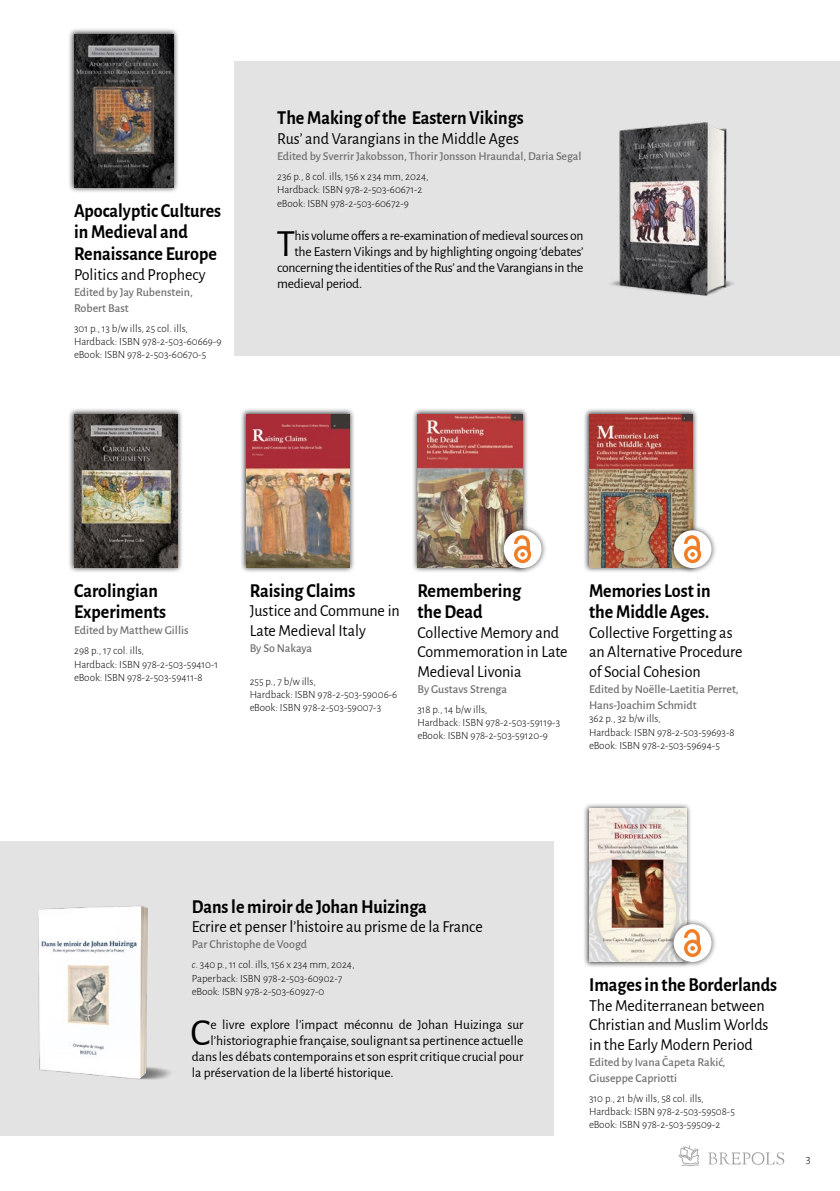
<style>
.page{position:relative;width:840px;height:1191px;background:#fff}
.page>*{position:absolute;margin:0;border:0;box-sizing:border-box;transform-origin:0 0}
.t1{font:38.6px "Alegreya Sans";color:#000}
.t2{font:700 19.8px/21.6px "Alegreya Sans";color:#000;scale:.91 1}
.t3{font:16.8px/19.2px "Alegreya Sans";color:#000;scale:.95 1}
.t4{font:13.6px "Alegreya Sans";letter-spacing:-.01em;color:#000}
.t5{font:500 12px/16px "Alegreya Sans";color:#706f6f}
.t6{font:300 12px "Alegreya Sans";color:#000}
.t7{font:300 11px/13.2px "Alegreya Sans";color:#000}
.s1{font-style:italic}
</style>
<div class="page">
<div style="left:234px;top:61px;width:605px;height:295px;background:#e3e3e3"></div>
<img style="left:611px;top:122px;width:123px;height:174px">
<div style="left:68px;top:28px;width:111px;height:165px;background:#000;opacity:.75"></div>
<img style="left:74px;top:34px;width:99px;height:153px">
<div style="left:68px;top:408px;width:115px;height:165px;background:#000;opacity:.75"></div>
<img style="left:74px;top:414px;width:103px;height:153px">
<div style="left:240px;top:408px;width:115px;height:165px;background:#000;opacity:.75"></div>
<img style="left:246px;top:414px;width:103px;height:153px">
<div style="left:583px;top:802px;width:108px;height:166px;background:#000;opacity:.75"></div>
<img style="left:588px;top:808px;width:97px;height:154px">
<div style="left:0;top:841px;width:553px;height:295px;background:#e3e3e3"></div>
<div style="left:411px;top:408px;width:118px;height:165px;background:#000;opacity:.75"></div>
<img style="left:417px;top:414px;width:105px;height:153px">
<div style="left:583px;top:408px;width:115px;height:165px;background:#000;opacity:.75"></div>
<img style="left:588px;top:414px;width:103px;height:153px">
<img style="left:38px;top:905px;width:133px;height:175px">
<div style="left:667px;top:918px;width:50px;height:50px;background:#000;opacity:.75"></div>
<div style="left:673px;top:924px;width:38px;height:38px;background:#fff;border-radius:50%"></div>
<svg style="left:684px;top:929px;width:16px;height:28px"></svg>
<div style="left:667px;top:524px;width:50px;height:50px;background:#000;opacity:.75"></div>
<div style="left:673px;top:530px;width:38px;height:38px;background:#fff;border-radius:50%"></div>
<svg style="left:684px;top:535px;width:16px;height:28px"></svg>
<div style="left:497px;top:524px;width:50px;height:50px;background:#000;opacity:.75"></div>
<div style="left:503px;top:530px;width:38px;height:38px;background:#fff;border-radius:50%"></div>
<svg style="left:514px;top:535px;width:17px;height:28px"></svg>
<svg style="left:708px;top:1152px;width:75px;height:12px"></svg>
<svg style="left:678px;top:1145px;width:20px;height:21px"></svg>
<h2 class="t2" style="left:74px;top:198px;width:163px">Apocalyptic Cultures in Medieval and<br>Renaissance Europe</h2>
<h3 class="t3" style="left:74px;top:264px;width:140px">Politics and Prophecy</h3>
<p class="t5" style="left:74px;top:283px;width:120px">Edited by Jay Rubenstein,<br>Robert Bast</p>
<p class="t7" style="left:74px;top:321px;width:149px">301 p., 13 b/w ills, 25 col. ills,<br>Hardback: ISBN 978-2-503-60669-9 eBook: ISBN 978-2-503-60670-5</p>
<h2 class="t2" style="left:277px;top:106px;width:272px">The Making of the Eastern Vikings</h2>
<h3 class="t3" style="left:277px;top:128px;width:256px">Rus’ and Varangians in the Middle Ages</h3>
<p class="t5" style="left:277px;top:148px;width:305px">Edited by Sverrir Jakobsson, Thorir Jonsson Hraundal, Daria Segal</p>
<p class="t7" style="left:277px;top:170px;width:153px">236 p., 8 col. ills, 156 x 234 mm, 2024,<br>Hardback: ISBN 978-2-503-60671-2 eBook: ISBN 978-2-503-60672-9</p>
<h1 class="t1" style="left:276px;top:217px;width:20px">T</h1>
<p class="t4" style="left:294px;top:227px;width:290px">his volume offers a re-examination of medieval sources on</p>
<p class="t4" style="left:294px;top:243px;width:290px">the Eastern Vikings and by highlighting ongoing ‘debates’</p>
<p class="t4" style="left:277px;top:259px;width:307px">concerning the identities of the Rus’ and the Varangians in the</p>
<p class="t4" style="left:277px;top:275px;width:86px">medieval period.</p>
<h2 class="t2" style="left:74px;top:578px;width:102px">Carolingian<br>Experiments</h2>
<p class="t5" style="left:74px;top:621px;width:116px">Edited by Matthew Gillis</p>
<p class="t7" style="left:74px;top:644px;width:145px">298 p., 17 col. ills,<br>Hardback: ISBN 978-2-503-59410-1 eBook: ISBN 978-2-503-59411-8</p>
<h2 class="t2" style="left:249px;top:578px;width:117px">Raising Claims</h2>
<h3 class="t3" style="left:249px;top:600px;width:159px">Justice and Commune in<br>Late Medieval Italy</h3>
<p class="t5" style="left:249px;top:639px;width:64px">By So Nakaya</p>
<p class="t7" style="left:249px;top:674px;width:149px">255 p., 7 b/w ills,<br>Hardback: ISBN 978-2-503-59006-6 eBook: ISBN 978-2-503-59007-3</p>
<h2 class="t2" style="left:417px;top:578px;width:115px">Remembering the Dead</h2>
<h3 class="t3" style="left:417px;top:622px;width:159px">Collective Memory and<br>Commemoration in Late<br>Medieval Livonia</h3>
<p class="t5" style="left:417px;top:680px;width:91px">By Gustavs Strenga</p>
<p class="t7" style="left:417px;top:702px;width:144px">318 p., 14 b/w ills,<br>Hardback: ISBN 978-2-503-59119-3 eBook: ISBN 978-2-503-59120-9</p>
<h2 class="t2" style="left:588px;top:578px;width:135px">Memories Lost in the Middle Ages.</h2>
<h3 class="t3" style="left:588px;top:622px;width:163px">Collective Forgetting as an Alternative Procedure of Social Cohesion</h3>
<p class="t5" style="left:588px;top:680px;width:151px">Edited by Noëlle-Laetitia Perret,<br>Hans-Joachim Schmidt</p>
<p class="t7" style="left:588px;top:711px;width:147px">362 p., 32 b/w ills,<br>Hardback: ISBN 978-2-503-59693-8 eBook: ISBN 978-2-503-59694-5</p>
<h2 class="t2" style="left:192px;top:894px;width:260px">Dans le miroir de Johan Huizinga</h2>
<h3 class="t3" style="left:192px;top:916px;width:307px">Ecrire et penser l’histoire au prisme de la France</h3>
<p class="t5" style="left:192px;top:935px;width:117px">Par Christophe de Voogd</p>
<p class="t7" style="left:192px;top:957px;width:164px"><span class="s1">c</span>. 340 p., 11 col. ills, 156 x 234 mm, 2024,<br>Paperback: ISBN 978-2-503-60902-7 eBook: ISBN 978-2-503-60927-0</p>
<h1 class="t1" style="left:190px;top:1005px;width:22px">C</h1>
<p class="t4" style="left:210px;top:1014px;width:314px">e livre explore l’impact méconnu de Johan Huizinga sur</p>
<p class="t4" style="left:210px;top:1030px;width:314px">l’historiographie française, soulignant sa pertinence actuelle</p>
<p class="t4" style="left:192px;top:1046px;width:333px">dans les débats contemporains et son esprit critique crucial pour</p>
<p class="t4" style="left:192px;top:1062px;width:203px">la préservation de la liberté historique.</p>
<h2 class="t2" style="left:588px;top:973px;width:208px">Images in the Borderlands</h2>
<h3 class="t3" style="left:588px;top:995px;width:190px">The Mediterranean between<br>Christian and Muslim Worlds in the Early Modern Period</h3>
<p class="t5" style="left:588px;top:1053px;width:138px">Edited by Ivana Čapeta Rakić,<br>Giuseppe Capriotti</p>
<p class="t7" style="left:588px;top:1091px;width:147px">310 p., 21 b/w ills, 58 col. ills,<br>Hardback: ISBN 978-2-503-59508-5 eBook: ISBN 978-2-503-59509-2</p>
<p class="t6" style="left:805px;top:1151px;width:6px">3</p>
</div>
